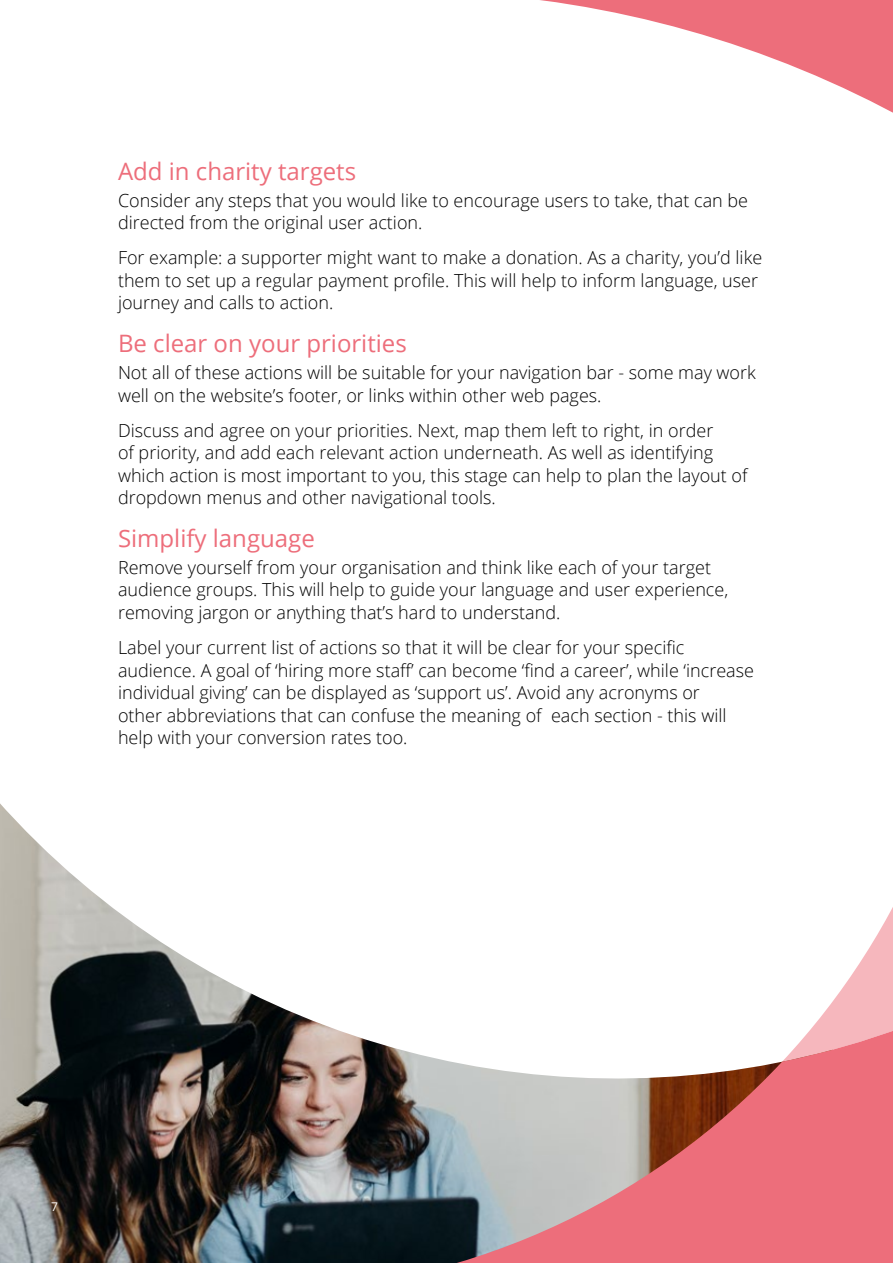
<style>
.page{position:relative;width:893px;height:1263px;background:#fff}
.page>*{position:absolute;margin:0;border:0;box-sizing:border-box;transform-origin:0 0}
.t1{font:24px "Open Sans";color:#ed6e7b}
.t2{font:300 18px/22.5px "Open Sans";color:#000}
.t3{font:12px "Open Sans";color:#fff}
</style>
<div class="page">
<img style="left:0;top:803px;width:250px;height:460px">
<svg style="left:250px;top:907px;width:643px;height:356px"></svg>
<svg style="left:540px;top:0;width:353px;height:113px"></svg>
<h1 class="t1" style="left:118px;top:155px;width:240px">Add in charity targets</h1>
<p class="t2" style="left:118px;top:188px;width:632px">Consider any steps that you would like to encourage users to take, that can be directed from the original user action.</p>
<p class="t2" style="left:118px;top:246px;width:646px">For example: a supporter might want to make a donation. As a charity, you’d like them to set up a regular payment profile. This will help to inform language, user journey and calls to action.</p>
<h1 class="t1" style="left:118px;top:327px;width:290px">Be clear on your priorities</h1>
<p class="t2" style="left:118px;top:361px;width:639px">Not all of these actions will be suitable for your navigation bar - some may work well on the website’s footer, or links within other web pages.</p>
<p class="t2" style="left:118px;top:418px;width:631px">Discuss and agree on your priorities. Next, map them left to right, in order<br>of priority, and add each relevant action underneath. As well as identifying which action is most important to you, this stage can help to plan the layout of dropdown menus and other navigational tools.</p>
<h1 class="t1" style="left:118px;top:522px;width:198px">Simplify language</h1>
<p class="t2" style="left:118px;top:555px;width:612px">Remove yourself from your organisation and think like each of your target audience groups. This will help to guide your language and user experience, removing jargon or anything that’s hard to understand.</p>
<p class="t2" style="left:118px;top:636px;width:638px">Label your current list of actions so that it will be clear for your specific audience. A goal of ‘hiring more staff’ can become ‘find a career’, while ‘increase individual giving’ can be displayed as ‘support us’. Avoid any acronyms or<br>other abbreviations that can confuse the meaning of each section - this will help with your conversion rates too.</p>
<p class="t3" style="left:51px;top:1198px;width:8px">7</p>
</div>
